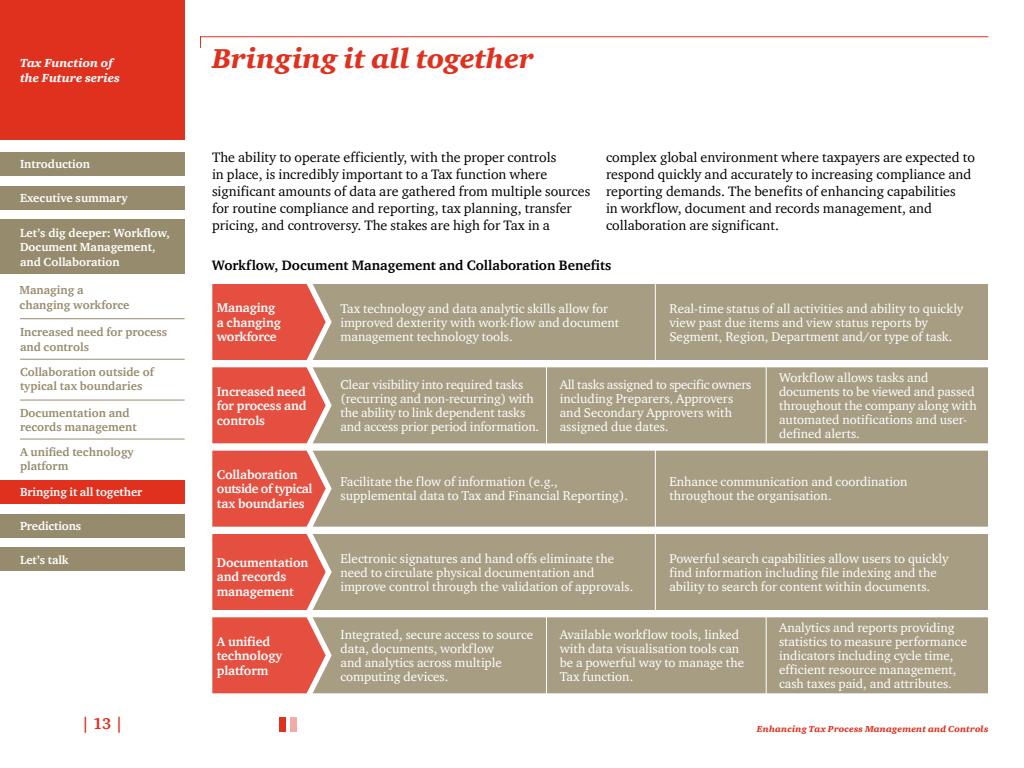
<style>
.page{position:relative;width:1024px;height:768px;background:#fff}
.page>*{position:absolute;margin:0;border:0;box-sizing:border-box;transform-origin:0 0}
.t1{font:italic 900 28px "ITC Charter Com";color:#e0301e}
.t2{font:700 16px "ITC Charter Com";color:#e0301e}
.t3{font:14px/17px "ITC Charter Com";color:#000}
.t4{font:700 14px "ITC Charter Com";color:#000}
.t5{font:13px/14px "ITC Charter Com";color:#fff}
.t6{font:700 13px/14.5px "ITC Charter Com";letter-spacing:-.01em;color:#fff}
.t7{font:700 12px/14.4px "ITC Charter Com";color:#968c6d}
.t8{font:700 12px/14.4px "ITC Charter Com";color:#fff}
.t9{font:italic 900 12px/14.4px "ITC Charter Com";color:#fff}
.t10{font:italic 900 9px "ITC Charter Com";letter-spacing:.015em;color:#e0301e}
</style>
<div class="page">
<div style="left:0;top:0;width:185px;height:140px;background:#e0301e"></div>
<hr style="left:201px;top:36px;width:787px;height:1px;background:#e0301e">
<div style="left:290px;top:717px;width:6px;height:15px;background:#f3aca5"></div>
<div style="left:279px;top:717px;width:7px;height:15px;background:#e0301e"></div>
<div style="left:212px;top:284px;width:101px;height:76px;background:#e54f40"></div>
<div style="left:313px;top:284px;width:675px;height:76px;background:#a69d83"></div>
<div style="left:212px;top:367px;width:101px;height:76px;background:#e54f40"></div>
<div style="left:212px;top:451px;width:101px;height:76px;background:#e54f40"></div>
<div style="left:313px;top:451px;width:675px;height:76px;background:#a69d83"></div>
<div style="left:212px;top:534px;width:101px;height:76px;background:#e54f40"></div>
<div style="left:313px;top:534px;width:675px;height:76px;background:#a69d83"></div>
<div style="left:212px;top:617px;width:101px;height:76px;background:#e54f40"></div>
<div style="left:313px;top:617px;width:675px;height:76px;background:#a69d83"></div>
<hr style="left:655px;top:280px;width:1px;height:333px;background:#fff">
<div style="left:313px;top:367px;width:675px;height:76px;background:#a69d83"></div>
<hr style="left:546px;top:364px;width:1px;height:83px;background:#fff">
<hr style="left:766px;top:364px;width:1px;height:83px;background:#fff">
<hr style="left:546px;top:616px;width:1px;height:82px;background:#fff">
<hr style="left:766px;top:616px;width:1px;height:82px;background:#fff">
<div style="left:0;top:220px;width:185px;height:54px;background:#968c6d"></div>
<hr style="left:20px;top:359px;width:165px;height:1px;background:#968c6d">
<hr style="left:20px;top:439px;width:165px;height:1px;background:#968c6d">
<hr style="left:20px;top:400px;width:165px;height:1px;background:#968c6d">
<div style="left:0;top:480px;width:185px;height:24px;background:#e0301e"></div>
<div style="left:0;top:152px;width:185px;height:24px;background:#968c6d"></div>
<div style="left:0;top:186px;width:185px;height:24px;background:#968c6d"></div>
<div style="left:0;top:514px;width:185px;height:24px;background:#968c6d"></div>
<div style="left:0;top:547px;width:185px;height:24px;background:#968c6d"></div>
<hr style="left:20px;top:318px;width:165px;height:1px;background:#968c6d">
<p class="t9" style="left:20px;top:56px;width:102px">Tax Function of the Future series</p>
<p class="t8" style="left:20px;top:157px;width:72px">Introduction</p>
<p class="t8" style="left:20px;top:191px;width:109px">Executive summary</p>
<p class="t8" style="left:20px;top:225px;width:151px">Let’s dig deeper: Workflow,<br>Document Management, and Collaboration</p>
<p class="t7" style="left:20px;top:283px;width:112px">Managing a changing workforce</p>
<p class="t7" style="left:20px;top:325px;width:149px">Increased need for process and controls</p>
<p class="t7" style="left:20px;top:365px;width:135px">Collaboration outside of typical tax boundaries</p>
<p class="t7" style="left:20px;top:406px;width:118px">Documentation and records management</p>
<p class="t7" style="left:20px;top:444px;width:115px">A unified technology platform</p>
<p class="t8" style="left:20px;top:485px;width:124px">Bringing it all together</p>
<p class="t8" style="left:20px;top:519px;width:63px">Predictions</p>
<p class="t8" style="left:20px;top:552px;width:50px">Let’s talk</p>
<p class="t2" style="left:82px;top:714px;width:43px">| 13 |</p>
<h1 class="t1" style="left:212px;top:41px;width:323px">Bringing it all together</h1>
<p class="t3" style="left:212px;top:149px;width:380px">The ability to operate efficiently, with the proper controls<br>in place, is incredibly important to a Tax function where significant amounts of data are gathered from multiple sources for routine compliance and reporting, tax planning, transfer pricing, and controversy. The stakes are high for Tax in a</p>
<p class="t3" style="left:606px;top:149px;width:370px">complex global environment where taxpayers are expected to respond quickly and accurately to increasing compliance and reporting demands. The benefits of enhancing capabilities<br>in workflow, document and records management, and collaboration are significant.</p>
<p class="t4" style="left:212px;top:257px;width:401px">Workflow, Document Management and Collaboration Benefits</p>
<p class="t6" style="left:217px;top:300px;width:66px">Managing a changing workforce</p>
<p class="t5" style="left:340px;top:301px;width:280px">Tax technology and data analytic skills allow for improved dexterity with work-flow and document management technology tools.</p>
<p class="t5" style="left:669px;top:301px;width:295px">Real-time status of all activities and ability to quickly view past due items and view status reports by<br>Segment, Region, Department and/or type of task.</p>
<p class="t6" style="left:217px;top:384px;width:91px;text-align:justify">Increased need for process and controls</p>
<p class="t5" style="left:340px;top:378px;width:200px">Clear visibility into required tasks (recurring and non-recurring) with the ability to link dependent tasks and access prior period information.</p>
<p class="t5" style="left:560px;top:378px;width:193px">All tasks assigned to specific owners including Preparers, Approvers and Secondary Approvers with assigned due dates.</p>
<p class="t5" style="left:779px;top:371px;width:199px">Workflow allows tasks and documents to be viewed and passed throughout the company along with automated notifications and user&shy;defined alerts.</p>
<p class="t6" style="left:217px;top:467px;width:97px">Collaboration outside of typical tax boundaries</p>
<p class="t5" style="left:340px;top:475px;width:289px">Facilitate the flow of information (e.g., supplemental data to Tax and Financial Reporting).</p>
<p class="t5" style="left:669px;top:475px;width:240px">Enhance communication and coordination throughout the organisation.</p>
<p class="t6" style="left:217px;top:555px;width:93px">Documentation and records management</p>
<p class="t5" style="left:340px;top:551px;width:294px">Electronic signatures and hand offs eliminate the need to circulate physical documentation and improve control through the validation of approvals.</p>
<p class="t5" style="left:669px;top:551px;width:281px">Powerful search capabilities allow users to quickly find information including file indexing and the ability to search for content within documents.</p>
<p class="t6" style="left:217px;top:634px;width:67px">A unified technology platform</p>
<p class="t5" style="left:340px;top:628px;width:194px">Integrated, secure access to source data, documents, workflow<br>and analytics across multiple computing devices.</p>
<p class="t5" style="left:560px;top:628px;width:186px">Available workflow tools, linked with data visualisation tools can be a powerful way to manage the<br>Tax function.</p>
<p class="t5" style="left:779px;top:621px;width:190px">Analytics and reports providing statistics to measure performance indicators including cycle time, efficient resource management, cash taxes paid, and attributes.</p>
<p class="t10" style="left:757px;top:723px;width:233px">Enhancing Tax Process Management and Controls</p>
</div>
